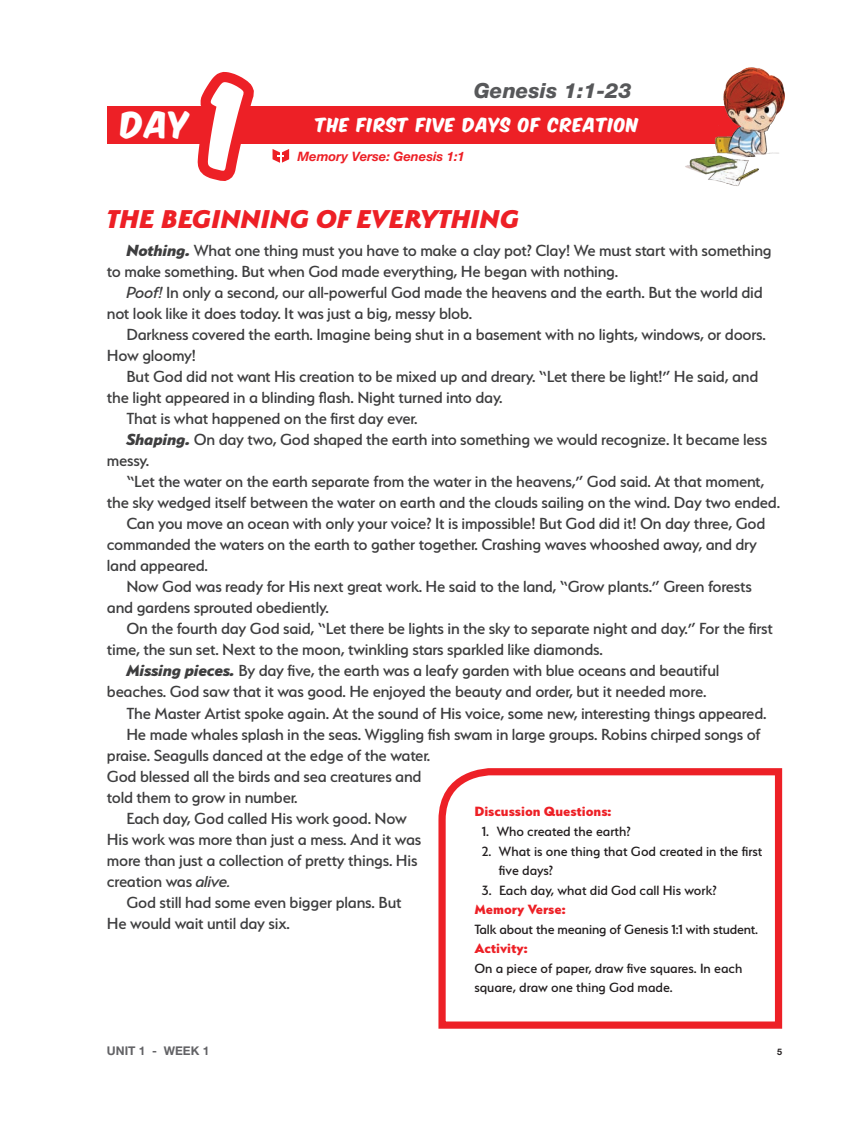
<style>
.page{position:relative;width:865px;height:1136px;background:#fff}
.page>*{position:absolute;margin:0;border:0;box-sizing:border-box;transform-origin:0 0}
.t1{font:101.55px "Komika Axis";color:#fff}
.t2{font:30.6px "Komika Axis";color:#fff}
.t3{font:italic 800 28.8px "Serenity";color:#ed2026}
.t4{font:italic 800 20.85px "Helvetica Neue";color:#57585a}
.t5{font:500 18px/21px "Serenity";letter-spacing:-.01em;color:#3e3e3f}
.t6{font:16.5px "Komika Axis";letter-spacing:.06em;color:#fff}
.t7{font:500 15px/19.5px "Serenity";color:#231f20}
.t8{font:800 15px "Serenity";color:#ed2026}
.t9{font:italic 700 13.05px "Helvetica Neue";color:#ed2026}
.t10{font:700 12px "Helvetica Neue";color:#636366}
.t11{font:700 9px "Helvetica Neue";color:#231f20}
.s1{font-weight:800;font-style:italic}
.s2{font-style:italic}
</style>
<div class="page">
<svg style="left:438px;top:768px;width:345px;height:261px"></svg>
<div style="left:107px;top:106px;width:649px;height:37px;background:#ed2026"></div>
<img style="left:673px;top:67px;width:111px;height:119px">
<svg style="left:181px;top:71px;width:108px;height:110px"></svg>
<h1 class="t1" style="left:209px;top:75px;width:41px">1</h1>
<p class="t4" style="left:473px;top:78px;width:159px">Genesis 1:1-23</p>
<h2 class="t2" style="left:121px;top:110px;width:70px">DAY</h2>
<p class="t6" style="left:315px;top:116px;width:324px">THE FIRST FIVE DAYS OF CREATION</p>
<p class="t9" style="left:297px;top:148px;width:169px">Memory Verse: Genesis 1:1</p>
<h3 class="t3" style="left:107px;top:203px;width:414px">THE BEGINNING OF EVERYTHING</h3>
<p class="t5" style="left:107px;top:240px;width:666px;text-indent:19px"><span class="s1">Nothing.</span> What one thing must you have to make a clay pot? Clay! We must start with something to make something. But when God made everything, He began with nothing.</p>
<p class="t5" style="left:107px;top:282px;width:657px;text-indent:19px"><span class="s2">Poof!</span> In only a second, our all-powerful God made the heavens and the earth. But the world did not look like it does today. It was just a big, messy blob.</p>
<p class="t5" style="left:107px;top:324px;width:660px;text-indent:19px">Darkness covered the earth. Imagine being shut in a basement with no lights, windows, or doors.<br>How gloomy!</p>
<p class="t5" style="left:126px;top:366px;width:633px">But God did not want His creation to be mixed up and dreary. “Let there be light!” He said, and</p>
<p class="t5" style="left:107px;top:387px;width:397px">the light appeared in a blinding flash. Night turned into day.</p>
<p class="t5" style="left:126px;top:408px;width:292px">That is what happened on the first day ever.</p>
<p class="t5" style="left:126px;top:429px;width:642px"><span class="s1">Shaping.</span> On day two, God shaped the earth into something we would recognize. It became less</p>
<p class="t5" style="left:107px;top:450px;width:44px">messy.</p>
<p class="t5" style="left:126px;top:471px;width:639px">“Let the water on the earth separate from the water in the heavens,” God said. At that moment,</p>
<p class="t5" style="left:107px;top:492px;width:674px">the sky wedged itself between the water on earth and the clouds sailing on the wind. Day two ended.</p>
<p class="t5" style="left:126px;top:513px;width:640px">Can you move an ocean with only your voice? It is impossible! But God did it! On day three, God</p>
<p class="t5" style="left:107px;top:534px;width:651px">commanded the waters on the earth to gather together. Crashing waves whooshed away, and dry</p>
<p class="t5" style="left:107px;top:555px;width:103px">land appeared.</p>
<p class="t5" style="left:126px;top:576px;width:627px">Now God was ready for His next great work. He said to the land, “Grow plants.” Green forests</p>
<p class="t5" style="left:107px;top:597px;width:223px">and gardens sprouted obediently.</p>
<p class="t5" style="left:126px;top:618px;width:648px">On the fourth day God said, “Let there be lights in the sky to separate night and day.” For the first</p>
<p class="t5" style="left:107px;top:639px;width:497px">time, the sun set. Next to the moon, twinkling stars sparkled like diamonds.</p>
<p class="t5" style="left:126px;top:660px;width:594px"><span class="s1">Missing pieces.</span> By day five, the earth was a leafy garden with blue oceans and beautiful</p>
<p class="t5" style="left:107px;top:681px;width:601px">beaches. God saw that it was good. He enjoyed the beauty and order, but it needed more.</p>
<p class="t5" style="left:126px;top:702px;width:641px">The Master Artist spoke again. At the sound of His voice, some new, interesting things appeared.</p>
<p class="t5" style="left:126px;top:723px;width:636px">He made whales splash in the seas. Wiggling fish swam in large groups. Robins chirped songs of</p>
<p class="t5" style="left:107px;top:744px;width:325px">praise. Seagulls danced at the edge of the water.</p>
<p class="t5" style="left:107px;top:765px;width:316px">God blessed all the birds and sea creatures and</p>
<p class="t5" style="left:107px;top:786px;width:192px">told them to grow in number.</p>
<p class="t5" style="left:126px;top:807px;width:282px">Each day, God called His work good. Now</p>
<p class="t5" style="left:107px;top:828px;width:316px">His work was more than just a mess. And it was</p>
<p class="t5" style="left:107px;top:849px;width:312px">more than just a collection of pretty things. His</p>
<p class="t5" style="left:107px;top:870px;width:125px">creation was <span class="s2">alive.</span></p>
<p class="t5" style="left:126px;top:891px;width:277px">God still had some even bigger plans. But</p>
<p class="t5" style="left:107px;top:912px;width:184px">He would wait until day six.</p>
<p class="t8" style="left:474px;top:803px;width:139px">Discussion Questions:</p>
<p class="t7" style="left:482px;top:821px;width:150px">1. Who created the earth?</p>
<p class="t7" style="left:499px;top:841px;width:265px;text-indent:-17px">2. What is one thing that God created in the first five days?</p>
<p class="t7" style="left:482px;top:880px;width:236px">3. Each day, what did God call His work?</p>
<p class="t8" style="left:474px;top:900px;width:93px">Memory Verse:</p>
<p class="t7" style="left:474px;top:919px;width:285px">Talk about the meaning of Genesis 1:1 with student.</p>
<p class="t8" style="left:474px;top:939px;width:55px">Activity:</p>
<p class="t7" style="left:474px;top:958px;width:269px">On a piece of paper, draw five squares. In each square, draw one thing God made.</p>
<p class="t10" style="left:107px;top:1043px;width:104px">UNIT 1 - WEEK 1</p>
<p class="t11" style="left:777px;top:1046px;width:7px">5</p>
</div>
